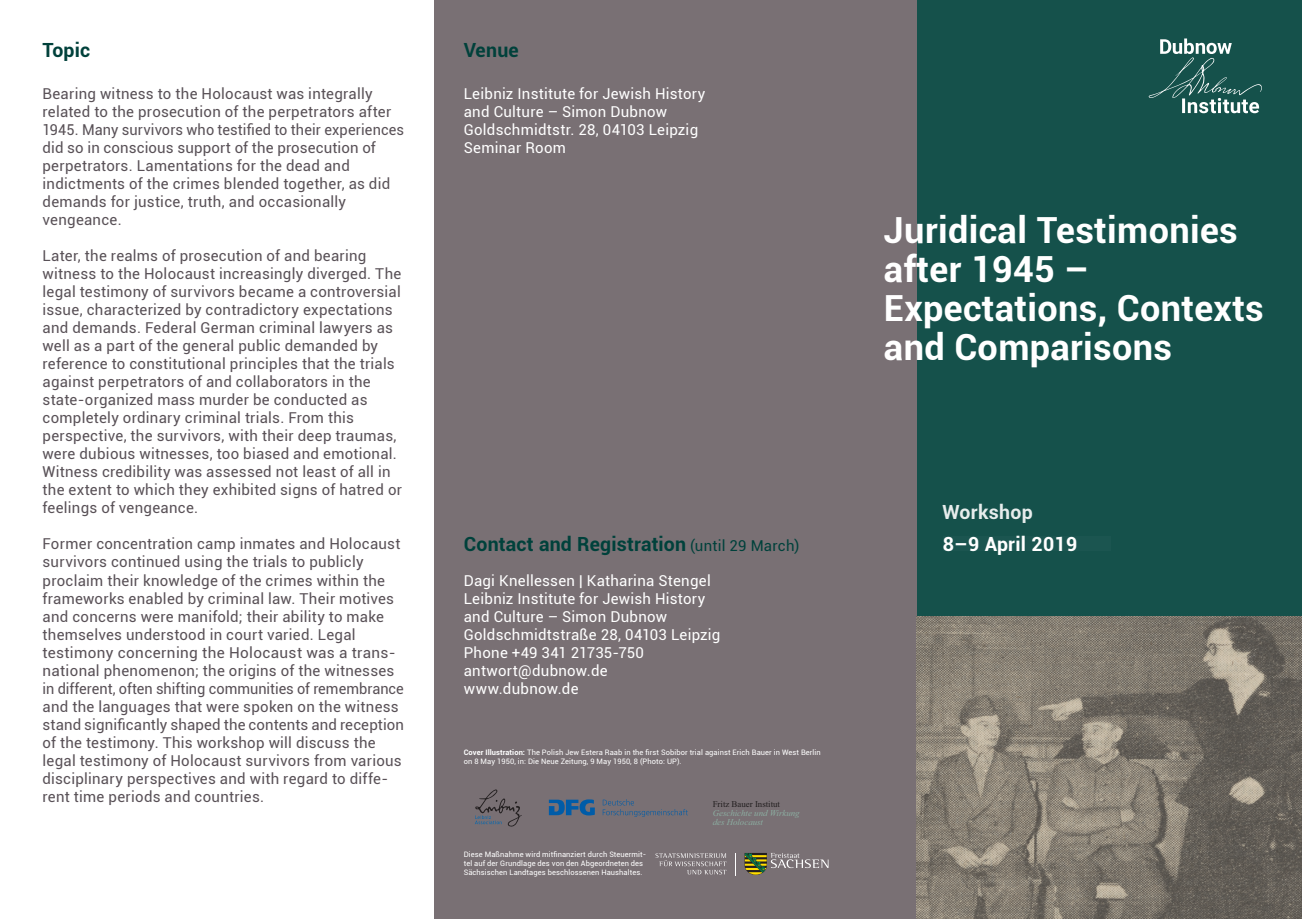
<style>
.page{position:relative;width:1302px;height:919px;background:#fff}
.page>*{position:absolute;margin:0;border:0;box-sizing:border-box;transform-origin:0 0}
.t1{font:700 36px/39px "Roboto";letter-spacing:.01em;color:#fff}
._09_Copytext{font:700 19.5px "Roboto";letter-spacing:.01em;color:#00413b}
.t2{font:700 19.5px "Roboto";letter-spacing:.015em;color:#fff}
._09_Copytext-2{font:15px/18px "Roboto";letter-spacing:.015em;color:#595157}
._09_Copytext-3{font:15px/18px "Roboto";letter-spacing:.015em;color:#fff}
.t3{font:italic 8.85px/9.3px "Times New Roman";color:#8cafa2}
.t4{font:7.5px/9px "Roboto";letter-spacing:.01em;color:#fff}
.s1{font-weight:400;font-size:15px}
.s2{font-weight:700}
.s3{font-style:normal;color:#231f20}
</style>
<div class="page">
<div style="left:434px;top:0;width:482px;height:918px;background:#797074"></div>
<div style="left:917px;top:0;width:384px;height:616px;background:#1b5550"></div>
<svg style="left:1148px;top:38px;width:113px;height:75px"></svg>
<img style="left:916px;top:616px;width:385px;height:302px">
<svg style="left:549px;top:799px;width:45px;height:16px"></svg>
<svg style="left:602px;top:799px;width:85px;height:17px"></svg>
<svg style="left:475px;top:789px;width:46px;height:37px"></svg>
<svg style="left:744px;top:853px;width:84px;height:21px"></svg>
<svg style="left:655px;top:853px;width:71px;height:21px"></svg>
<p class="_09_Copytext" style="left:43px;top:36px;width:49px">Topic</p>
<p class="_09_Copytext-2" style="left:43px;top:84px;width:363px">Bearing witness to the Holocaust was integrally related to the prosecution of the perpetrators after 1945. Many survivors who testified to their experiences did so in conscious support of the prosecution of perpetrators. Lamentations for the dead and indictments of the crimes blended together, as did demands for justice, truth, and occasionally vengeance.</p>
<p class="_09_Copytext-2" style="left:43px;top:246px;width:360px">Later, the realms of prosecution of and bearing witness to the Holocaust increasingly diverged. The legal testimony of survivors became a controversial issue, characterized by contradictory expectations and demands. Federal German criminal lawyers as well as a part of the general public demanded by reference to constitutional principles that the trials against perpetrators of and collaborators in the state-organized mass murder be conducted as completely ordinary criminal trials. From this</p>
<p class="_09_Copytext-2" style="left:43px;top:426px;width:361px">perspective, the survivors, with their deep traumas, were dubious witnesses, too biased and emotional.<br>Witness credibility was assessed not least of all in the extent to which they exhibited signs of hatred or feelings of vengeance.</p>
<p class="_09_Copytext-2" style="left:43px;top:534px;width:363px">Former concentration camp inmates and Holocaust survivors continued using the trials to publicly proclaim their knowledge of the crimes within the frameworks enabled by criminal law. Their motives and concerns were manifold; their ability to make themselves understood in court varied. Legal testimony concerning the Holocaust was a trans&shy;national phenomenon; the origins of the witnesses in different, often shifting communities of remembrance and the languages that were spoken on the witness stand significantly shaped the contents and reception of the testimony. This workshop will discuss the legal testimony of Holocaust survivors from various disciplinary perspectives and with regard to diffe&shy;rent time periods and countries.</p>
<p class="_09_Copytext" style="left:463px;top:36px;width:57px">Venue</p>
<p class="_09_Copytext-3" style="left:463px;top:84px;width:243px">Leibniz Institute for Jewish History</p>
<p class="_09_Copytext-3" style="left:463px;top:102px;width:236px">and Culture – Simon Dubnow<br>Goldschmidtstr. 28, 04103 Leipzig</p>
<p class="_09_Copytext-3" style="left:463px;top:138px;width:104px">Seminar Room</p>
<p class="_09_Copytext" style="left:463px;top:530px;width:337px">Contact and Registration <span class="s1">(until 29 March)</span></p>
<p class="_09_Copytext-3" style="left:463px;top:570px;width:248px">Dagi Knellessen | Katharina Stengel</p>
<p class="_09_Copytext-3" style="left:463px;top:588px;width:243px">Leibniz Institute for Jewish History</p>
<p class="_09_Copytext-3" style="left:463px;top:606px;width:205px">and Culture – Simon Dubnow</p>
<p class="_09_Copytext-3" style="left:463px;top:624px;width:258px">Goldschmidtstraße 28, 04103 Leipzig</p>
<p class="_09_Copytext-3" style="left:463px;top:642px;width:182px">Phone +49 341 21735-750</p>
<p class="_09_Copytext-3" style="left:463px;top:660px;width:145px">antwort@dubnow.de</p>
<p class="_09_Copytext-3" style="left:463px;top:678px;width:116px">www.dubnow.de</p>
<p class="t4" style="left:463px;top:747px;width:358px"><span class="s2">Cover Illustration:</span> The Polish Jew Estera Raab in the first Sobibor trial against Erich Bauer in West Berlin</p>
<p class="t4" style="left:463px;top:756px;width:219px">on 8 May 1950, in: Die Neue Zeitung, 9 May 1950, 8 (Photo: UP).</p>
<p class="t4" style="left:463px;top:849px;width:184px">Diese Maßnahme wird mitfinanziert durch Steuermit&shy;tel auf der Grundlage des von den Abgeordneten des<br>Sächsischen Landtages beschlossenen Haushaltes.</p>
<p class="t3" style="left:712px;top:798px;width:89px"><span class="s3">Fritz Bauer Institut<br></span>Geschichte und Wirkung des Holocaust</p>
<p class="t1" style="left:883px;top:209px;width:381px">Juridical Testimonies after 1945 –<br>Expectations, Contexts and Comparisons</p>
<h2 class="t2" style="left:942px;top:498px;width:92px">Workshop</h2>
<p class="t2" style="left:942px;top:530px;width:136px">8–9 April 2019</p>
</div>
